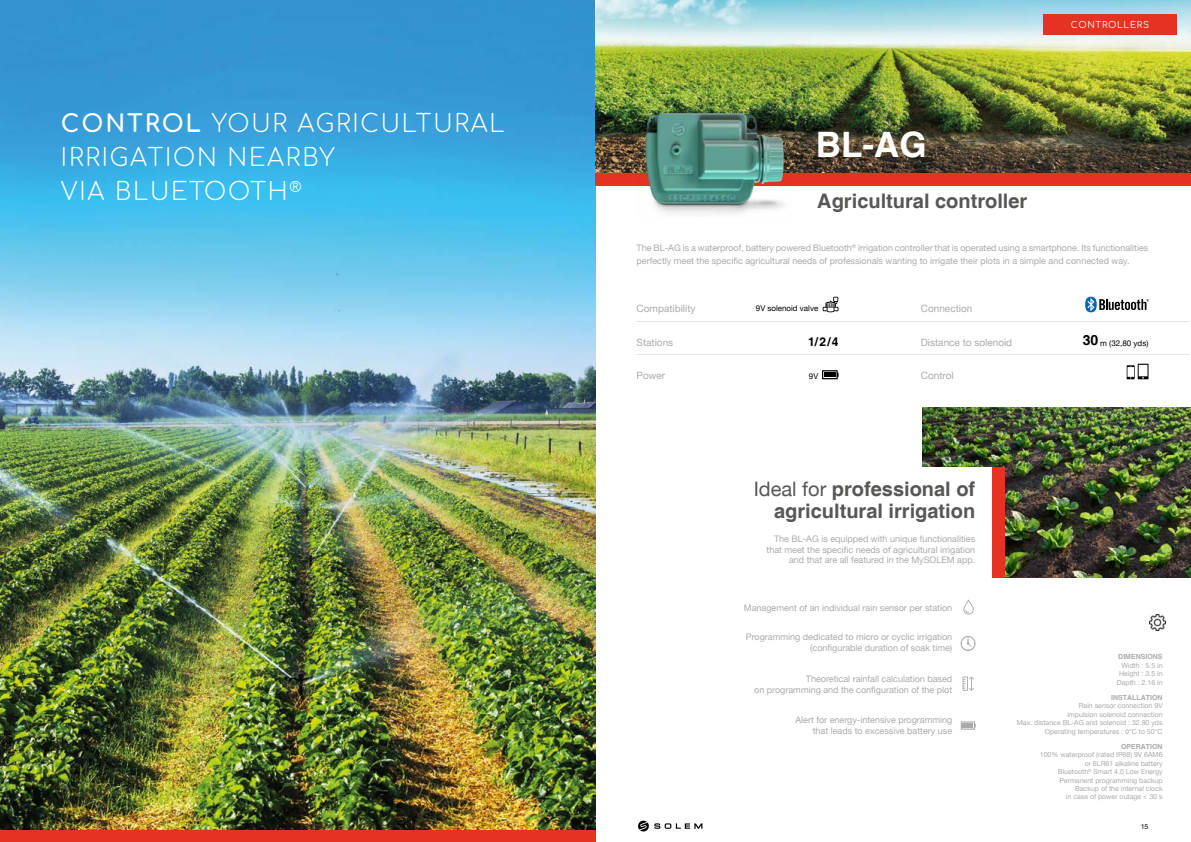
<style>
.page{position:relative;width:1191px;height:842px;background:#fff}
.page>*{position:absolute;margin:0;border:0;box-sizing:border-box;transform-origin:0 0}
.t1{font:700 35px "Helvetica";color:#fff}
.t2{font:300 24px/34px "Comfortaa";letter-spacing:.075em;color:#fff}
.t3{font:700 20px/22px "Helvetica";color:#575756;text-align:right}
.t4{font:700 12px "Helvetica";color:#000}
.t5{font:10px "Helvetica Neue";color:#aaa}
.t6{font:9px/10.8px "Helvetica Neue";color:#aaa;text-align:right}
.t7{font:9px "Comfortaa";letter-spacing:.075em;color:#fff}
.t8{font:8px "Helvetica Neue";color:#000}
.t9{font:7px/8.4px "Helvetica Neue";color:#aaa;text-align:right}
.t10{font:700 7px "Helvetica";color:#aaa}
.t11{font:7px "Helvetica Neue";color:#000}
.s1{font-weight:700}
.s2{font-family:"Helvetica Neue";font-weight:400}
.s3{font-family:"Helvetica";font-weight:700;font-size:14px}
</style>
<div class="page">
<svg style="left:638px;top:821px;width:64px;height:10px"></svg>
<img style="left:0;top:0;width:595px;height:830px">
<div style="left:0;top:830px;width:595px;height:12px;background:#e63321"></div>
<img style="left:922px;top:408px;width:269px;height:170px">
<div style="left:914px;top:467px;width:78px;height:123px;background:#fff"></div>
<img style="left:595px;top:0;width:596px;height:173px">
<hr style="left:636px;top:354px;width:185px;height:1px;background:#e6e6e7">
<hr style="left:636px;top:321px;width:185px;height:1px;background:#e6e6e7">
<hr style="left:821px;top:354px;width:368px;height:1px;background:#e6e6e7">
<hr style="left:821px;top:321px;width:368px;height:1px;background:#e6e6e7">
<svg style="left:1085px;top:297px;width:63px;height:15px"></svg>
<svg style="left:822px;top:370px;width:16px;height:9px"></svg>
<svg style="left:822px;top:297px;width:16px;height:15px"></svg>
<svg style="left:1126px;top:364px;width:23px;height:15px"></svg>
<div style="left:992px;top:467px;width:13px;height:111px;background:#e63321"></div>
<img style="left:1149px;top:615px;width:16px;height:15px">
<svg style="left:960px;top:636px;width:15px;height:15px"></svg>
<svg style="left:962px;top:676px;width:12px;height:15px"></svg>
<svg style="left:960px;top:721px;width:15px;height:9px"></svg>
<div style="left:1043px;top:14px;width:133px;height:21px;background:#e63321"></div>
<div style="left:595px;top:173px;width:596px;height:12px;background:#e63321"></div>
<img style="left:636px;top:114px;width:156px;height:100px">
<h2 class="t2" style="left:61px;top:103px;width:445px"><span class="s1">CONTROL</span> YOUR AGRICULTURAL<br>IRRIGATION NEARBY<br>VIA BLUETOOTH<sup>®</sup></h2>
<h1 class="t1" style="left:816px;top:123px;width:112px">BL-AG</h1>
<h3 class="t3" style="left:817px;top:191px;width:212px">Agricultural controller</h3>
<p class="t7" style="left:1070px;top:17px;width:80px">CONTROLLERS</p>
<p class="t6" style="left:636px;top:242px;width:513px;line-height:13px;text-align:left">The BL-AG is a waterproof, battery powered Bluetooth<sup>®</sup> irrigation controller that is operated using a smartphone. Its functionalities perfectly meet the specific agricultural needs of professionals wanting to irrigate their plots in a simple and connected way.</p>
<p class="t5" style="left:636px;top:302px;width:60px">Compatibility</p>
<p class="t8" style="left:756px;top:302px;width:64px">9V solenoid valve</p>
<p class="t5" style="left:921px;top:302px;width:53px">Connection</p>
<p class="t5" style="left:636px;top:335px;width:38px">Stations</p>
<h3 class="t4" style="left:808px;top:334px;width:32px">1/2/4</h3>
<p class="t5" style="left:921px;top:335px;width:93px">Distance to solenoid</p>
<p class="t5" style="left:636px;top:368px;width:30px">Power</p>
<p class="t8" style="left:809px;top:371px;width:11px">9V</p>
<p class="t5" style="left:921px;top:368px;width:34px">Control</p>
<h3 class="t3" style="left:753px;top:479px;width:223px"><span class="s2">Ideal for</span> professional of agricultural irrigation</h3>
<p class="t6" style="left:766px;top:534px;width:210px">The BL-AG is equipped with unique functionalities that meet the specific needs of agricultural irrigation and that are all featured in the MySOLEM app.</p>
<p class="t6" style="left:744px;top:603px;width:210px">Management of an individual rain sensor per station</p>
<p class="t8" style="left:1082px;top:337px;width:67px"><span class="s3">30</span> m (32,80 yds)</p>
<p class="t6" style="left:746px;top:632px;width:208px">Programming dedicated to micro or cyclic irrigation (configurable duration of soak time)</p>
<p class="t6" style="left:754px;top:674px;width:199px">Theoretical rainfall calculation based<br>on programming and the configuration of the plot</p>
<p class="t6" style="left:795px;top:715px;width:158px">Alert for energy-intensive programming that leads to excessive battery use</p>
<p class="t10" style="left:1118px;top:653px;width:46px">DIMENSIONS</p>
<p class="t9" style="left:1116px;top:661px;width:47px">Width : 5.5 in<br>Height : 3.5 in<br>Depth : 2.16 in</p>
<p class="t10" style="left:1111px;top:693px;width:53px">INSTALLATION</p>
<p class="t9" style="left:1016px;top:702px;width:147px">Rain sensor connection 9V<br>impulsion solenoid connection<br>Max. distance BL-AG and solenoid : 32.80 yds Operating temperatures : 0°C to 50°C</p>
<p class="t10" style="left:1121px;top:742px;width:43px">OPERATION</p>
<p class="t9" style="left:1039px;top:751px;width:124px">100% waterproof (rated IP68) 9V 6AM6 or 6LR61 alkaline battery<br>Bluetooth<sup>®</sup> Smart 4.0 Low Energy<br>Permanent programming backup<br>Backup of the internal clock<br>in case of power outage &lt; 30 s</p>
<p class="t11" style="left:1140px;top:821px;width:9px">15</p>
</div>
